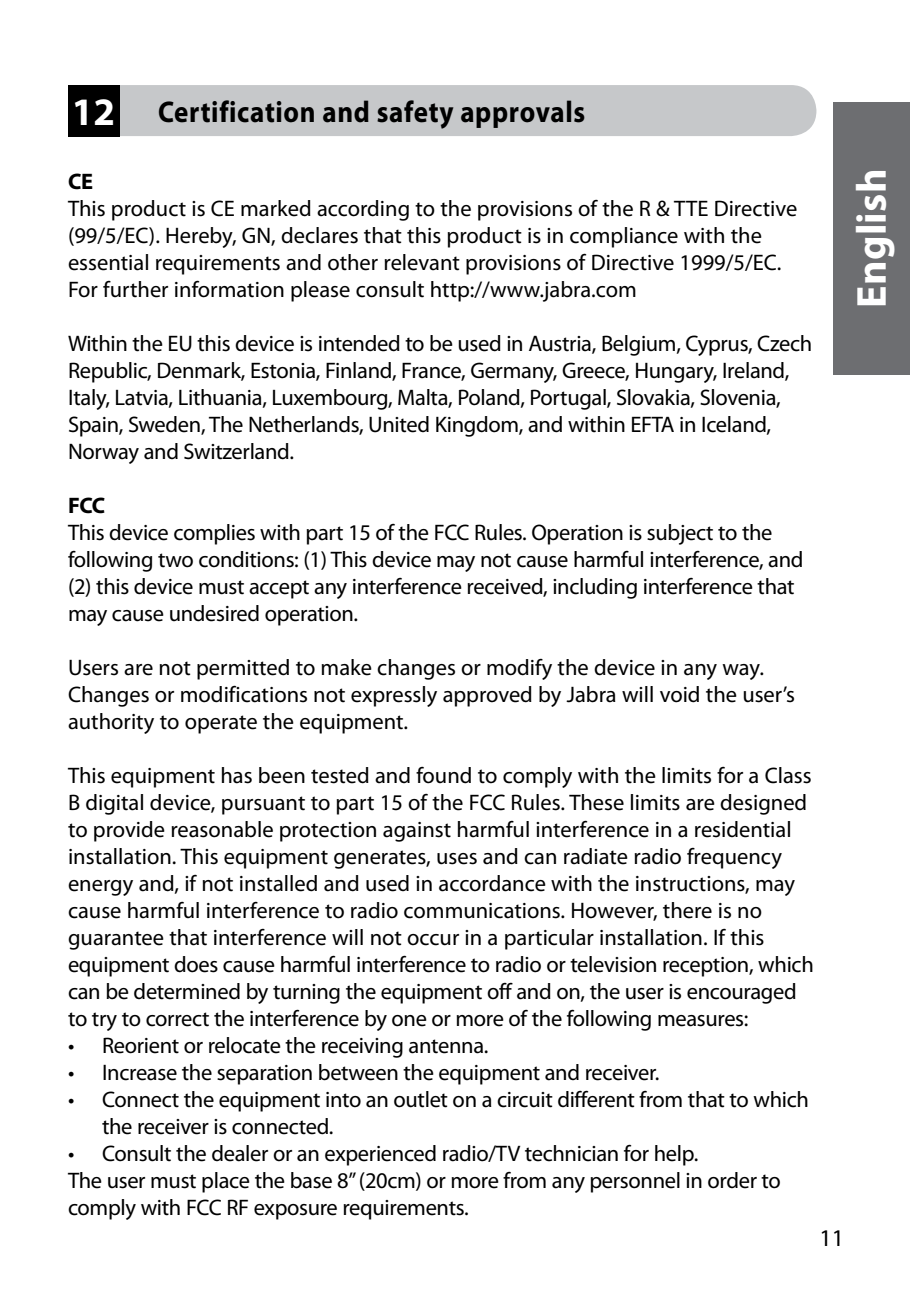
<style>
.page{position:relative;width:910px;height:1310px;background:#fff}
.page>*{position:absolute;margin:0;border:0;box-sizing:border-box;transform-origin:0 0}
.t1{font:700 42px "Myriad Pro";letter-spacing:.005em;color:#fff}
.t2{font:700 30px "Myriad Pro";letter-spacing:.025em;color:#000;scale:.9 1}
.t3{font:24px "Myriad Pro";color:#000}
.t4{font:22.5px/27px "Myriad Pro";letter-spacing:-.015em;color:#000}
.t5{font:700 22.5px "Myriad Pro";color:#000}
.s1{font-size:39px;color:#fff}
</style>
<div class="page">
<div style="left:833px;top:102px;width:77px;height:272px;background:#6d6e71"></div>
<div style="left:68px;top:85px;width:748px;height:51px;background:#c6c8ca;border-radius:26px"></div>
<div style="left:68px;top:85px;width:51px;height:51px;background:#000"></div>
<h2 class="t2" style="left:72px;top:92px;width:572px"><span class="s1">12</span> Certification and safety approvals</h2>
<p class="t5" style="left:68px;top:167px;width:27px">CE</p>
<p class="t4" style="left:68px;top:195px;width:731px">This product is CE marked according to the provisions of the R &amp; TTE Directive (99/5/EC). Hereby, GN, declares that this product is in compliance with the essential requirements and other relevant provisions of Directive 1999/5/EC.<br>For further information please consult http://www.jabra.com</p>
<p class="t4" style="left:68px;top:330px;width:746px">Within the EU this device is intended to be used in Austria, Belgium, Cyprus, Czech Republic, Denmark, Estonia, Finland, France, Germany, Greece, Hungary, Ireland, Italy, Latvia, Lithuania, Luxembourg, Malta, Poland, Portugal, Slovakia, Slovenia, Spain, Sweden, The Netherlands, United Kingdom, and within EFTA in Iceland, Norway and Switzerland.</p>
<p class="t5" style="left:68px;top:491px;width:39px">FCC</p>
<p class="t4" style="left:68px;top:519px;width:737px">This device complies with part 15 of the FCC Rules. Operation is subject to the following two conditions: (1) This device may not cause harmful interference, and (2) this device must accept any interference received, including interference that may cause undesired operation.</p>
<p class="t4" style="left:68px;top:654px;width:728px">Users are not permitted to make changes or modify the device in any way.<br>Changes or modifications not expressly approved by Jabra will void the user’s authority to operate the equipment.</p>
<p class="t4" style="left:68px;top:762px;width:747px">This equipment has been tested and found to comply with the limits for a Class B digital device, pursuant to part 15 of the FCC Rules. These limits are designed to provide reasonable protection against harmful interference in a residential installation. This equipment generates, uses and can radiate radio frequency energy and, if not installed and used in accordance with the instructions, may cause harmful interference to radio communications. However, there is no guarantee that interference will not occur in a particular installation. If this equipment does cause harmful interference to radio or television reception, which can be determined by turning the equipment off and on, the user is encouraged to try to correct the interference by one or more of the following measures:</p>
<p class="t4" style="left:68px;top:1032px;width:422px">• Reorient or relocate the receiving antenna.</p>
<p class="t4" style="left:68px;top:1059px;width:593px">• Increase the separation between the equipment and receiver.</p>
<p class="t4" style="left:102px;top:1086px;width:708px;text-indent:-34px">• Connect the equipment into an outlet on a circuit different from that to which the receiver is connected.</p>
<p class="t4" style="left:68px;top:1140px;width:714px">• Consult the dealer or an experienced radio/TV technician for help.<br>The user must place the base 8” (20cm) or more from any personnel in order to comply with FCC RF exposure requirements.</p>
<p class="t3" style="left:819px;top:1223px;width:26px">11</p>
<h1 class="t1" style="left:844px;top:307px;width:140px;rotate:-90deg">English</h1>
</div>
